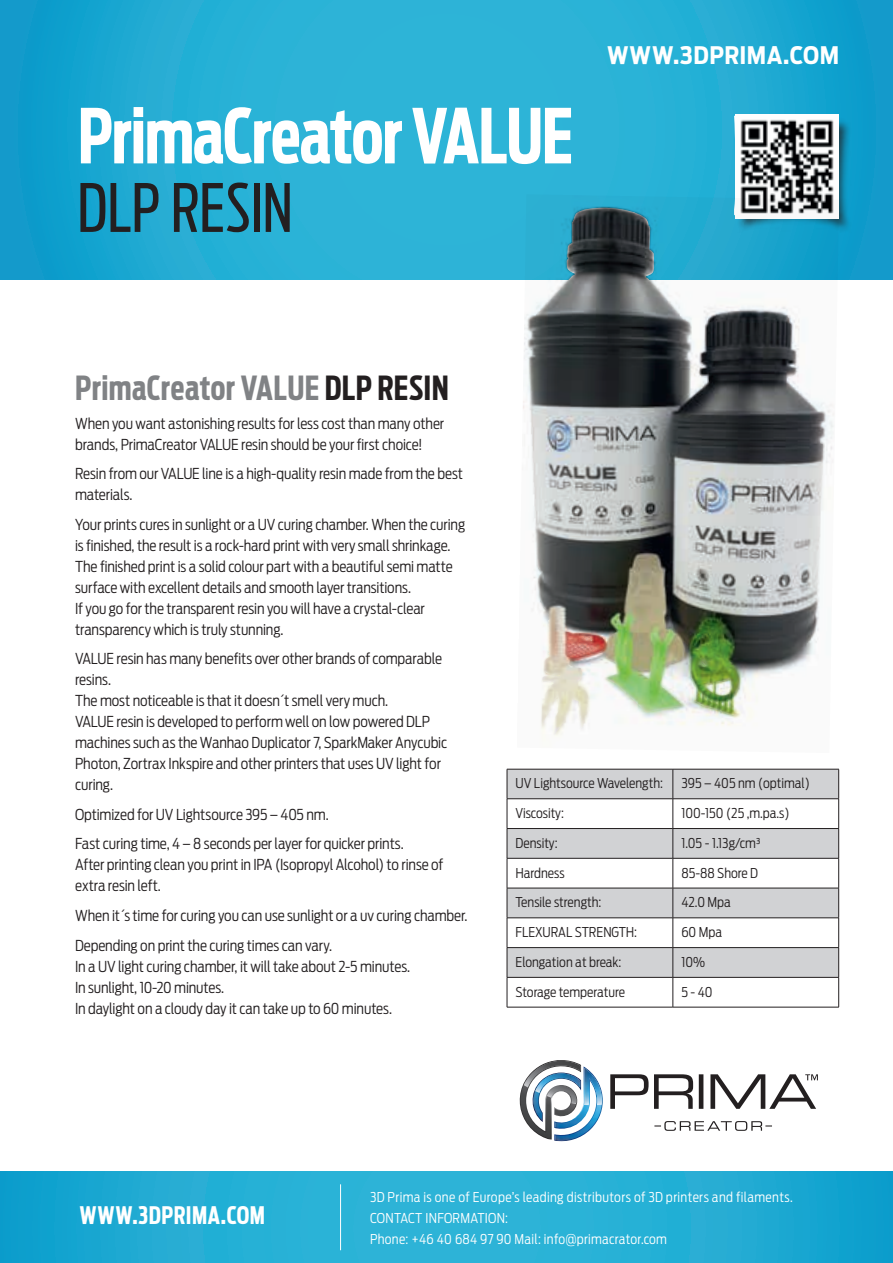
<style>
.page{position:relative;width:893px;height:1263px;background:#fff}
.page>*{position:absolute;margin:0;border:0;box-sizing:border-box;transform-origin:0 0}
.t1{font:700 75px "Antenna Extra Cond";letter-spacing:-.015em;color:#fff;scale:.95 1}
.t2{font:66px "Antenna Extra Cond";color:#231f20}
.t3{font:700 33px "Antenna Extra Cond";letter-spacing:.01em;color:#808285}
.t4{font:700 24px "Antenna Cond";letter-spacing:.02em;color:#fff}
.t5{font:700 24px "Antenna Extra Cond";letter-spacing:.02em;color:#fff}
.t6{font:300 15px/21px "Antenna Cond";letter-spacing:-.01em;color:#231f20}
.t7{font:300 13.5px "Antenna Cond";color:#231f20}
.t8{font:300 13.5px/21px "Antenna Cond";letter-spacing:.02em;color:#fff}
.s1{color:#231f20}
</style>
<div class="page">
<svg style="left:0;top:0;width:893px;height:280px;background:#23acd3"></svg>
<svg style="left:0;top:1171px;width:893px;height:92px;background:#22acd3"></svg>
<hr style="left:340px;top:1184px;width:1px;height:66px;background:#fff">
<div style="left:736px;top:117px;width:116px;height:116px;background:#231f20;opacity:.75"></div>
<img style="left:735px;top:115px;width:104px;height:79px">
<svg style="left:610px;top:1074px;width:208px;height:35px"></svg>
<svg style="left:654px;top:1121px;width:118px;height:10px"></svg>
<img style="left:555px;top:1068px;width:48px;height:73px">
<img style="left:520px;top:1083px;width:60px;height:56px">
<img style="left:584px;top:1068px;width:19px;height:37px">
<img style="left:535px;top:1087px;width:45px;height:6px">
<img style="left:547px;top:1087px;width:31px;height:17px">
<img style="left:524px;top:1060px;width:56px;height:27px">
<img style="left:517px;top:194px;width:322px;height:542px">
<img style="left:529px;top:209px;width:56px;height:518px">
<svg style="left:508px;top:770px;width:330px;height:207px;fill:#d1d2d4"></svg>
<hr style="left:507px;top:769px;width:166px;height:1px;background:#231f20">
<hr style="left:673px;top:769px;width:166px;height:1px;background:#231f20">
<hr style="left:507px;top:798px;width:166px;height:1px;background:#231f20">
<hr style="left:673px;top:798px;width:166px;height:1px;background:#231f20">
<hr style="left:507px;top:828px;width:166px;height:1px;background:#231f20">
<svg style="left:507px;top:769px;width:1px;height:89px"></svg>
<hr style="left:673px;top:828px;width:166px;height:1px;background:#231f20">
<svg style="left:673px;top:769px;width:1px;height:89px"></svg>
<svg style="left:838px;top:769px;width:1px;height:89px"></svg>
<hr style="left:507px;top:858px;width:166px;height:1px;background:#231f20">
<hr style="left:507px;top:858px;width:1px;height:30px;background:#231f20">
<hr style="left:673px;top:858px;width:166px;height:1px;background:#231f20">
<hr style="left:673px;top:858px;width:1px;height:30px;background:#231f20">
<hr style="left:838px;top:858px;width:1px;height:30px;background:#231f20">
<hr style="left:507px;top:888px;width:166px;height:1px;background:#231f20">
<hr style="left:507px;top:888px;width:1px;height:30px;background:#231f20">
<hr style="left:673px;top:888px;width:166px;height:1px;background:#231f20">
<hr style="left:673px;top:888px;width:1px;height:30px;background:#231f20">
<hr style="left:838px;top:888px;width:1px;height:30px;background:#231f20">
<hr style="left:507px;top:917px;width:166px;height:1px;background:#231f20">
<hr style="left:673px;top:917px;width:166px;height:1px;background:#231f20">
<hr style="left:507px;top:947px;width:166px;height:1px;background:#231f20">
<svg style="left:507px;top:918px;width:1px;height:59px"></svg>
<hr style="left:673px;top:947px;width:166px;height:1px;background:#231f20">
<svg style="left:673px;top:918px;width:1px;height:59px"></svg>
<svg style="left:838px;top:918px;width:1px;height:59px"></svg>
<hr style="left:507px;top:977px;width:166px;height:1px;background:#231f20">
<hr style="left:507px;top:977px;width:1px;height:30px;background:#231f20">
<hr style="left:673px;top:977px;width:166px;height:1px;background:#231f20">
<hr style="left:673px;top:977px;width:1px;height:30px;background:#231f20">
<hr style="left:838px;top:977px;width:1px;height:30px;background:#231f20">
<hr style="left:507px;top:1007px;width:166px;height:1px;background:#231f20">
<hr style="left:673px;top:1007px;width:166px;height:1px;background:#231f20">
<h1 class="t1" style="left:78px;top:91px;width:523px">PrimaCreator VALUE</h1>
<h2 class="t2" style="left:77px;top:169px;width:217px">DLP RESIN</h2>
<h3 class="t4" style="left:607px;top:41px;width:233px">WWW.3DPRIMA.COM</h3>
<h3 class="t3" style="left:75px;top:368px;width:375px">PrimaCreator VALUE <span class="s1">DLP RESIN</span></h3>
<p class="t6" style="left:75px;top:413px;width:371px">When you want astonishing results for less cost than many other brands, PrimaCreator VALUE resin should be your first choice!</p>
<p class="t6" style="left:75px;top:463px;width:389px">Resin from our VALUE line is a high-quality resin made from the best materials.</p>
<p class="t6" style="left:75px;top:514px;width:392px">Your prints cures in sunlight or a UV curing chamber. When the curing is finished, the result is a rock-hard print with very small shrinkage.<br>The finished print is a solid colour part with a beautiful semi matte surface with excellent details and smooth layer transitions.<br>If you go for the transparent resin you will have a crystal-clear transparency which is truly stunning.</p>
<p class="t6" style="left:75px;top:648px;width:374px">VALUE resin has many benefits over other brands of comparable resins.<br>The most noticeable is that it doesn´t smell very much.<br>VALUE resin is developed to perform well on low powered DLP machines such as the Wanhao Duplicator 7, SparkMaker Anycubic Photon, Zortrax Inkspire and other printers that uses UV light for curing.</p>
<p class="t6" style="left:75px;top:800px;width:330px;line-height:29.5px">Optimized for UV Lightsource 395 – 405 nm.<br>Fast curing time, 4 – 8 seconds per layer for quicker prints.</p>
<p class="t6" style="left:75px;top:854px;width:370px">After printing clean you print in IPA (Isopropyl Alcohol) to rinse of extra resin left.</p>
<p class="t6" style="left:75px;top:901px;width:394px;line-height:29.5px">When it´s time for curing you can use sunlight or a uv curing chamber.<br>Depending on print the curing times can vary.</p>
<p class="t6" style="left:75px;top:955px;width:337px">In a UV light curing chamber, it will take about 2-5 minutes.<br>In sunlight, 10-20 minutes.<br>In daylight on a cloudy day it can take up to 60 minutes.</p>
<p class="t7" style="left:515px;top:775px;width:149px">UV Lightsource Wavelength:</p>
<p class="t7" style="left:681px;top:775px;width:130px">395 – 405 nm (optimal)</p>
<p class="t7" style="left:515px;top:805px;width:50px">Viscosity:</p>
<p class="t7" style="left:681px;top:805px;width:110px">100-150 (25℃,m.pa.s)</p>
<p class="t7" style="left:515px;top:835px;width:44px">Density:</p>
<p class="t7" style="left:681px;top:835px;width:81px">1.05 - 1.13g/cm³</p>
<p class="t7" style="left:515px;top:865px;width:51px">Hardness</p>
<p class="t7" style="left:681px;top:865px;width:78px">85-88 Shore D</p>
<p class="t7" style="left:515px;top:894px;width:87px">Tensile strength:</p>
<p class="t7" style="left:681px;top:894px;width:51px">42.0 Mpa</p>
<p class="t7" style="left:515px;top:924px;width:123px">FLEXURAL STRENGTH:</p>
<p class="t7" style="left:681px;top:924px;width:42px">60 Mpa</p>
<p class="t7" style="left:515px;top:954px;width:108px">Elongation at break:</p>
<p class="t7" style="left:681px;top:954px;width:25px">10%</p>
<p class="t7" style="left:515px;top:984px;width:111px">Storage temperature</p>
<p class="t7" style="left:681px;top:984px;width:35px">5 - 40℃</p>
<h3 class="t5" style="left:80px;top:1200px;width:187px">WWW.3DPRIMA.COM</h3>
<p class="t8" style="left:370px;top:1186px;width:424px">3D Prima is one of Europe’s leading distributors of 3D printers and filaments.<br>CONTACT INFORMATION:<br>Phone: +46 40 684 97 90 Mail: info@primacrator.com</p>
</div>
